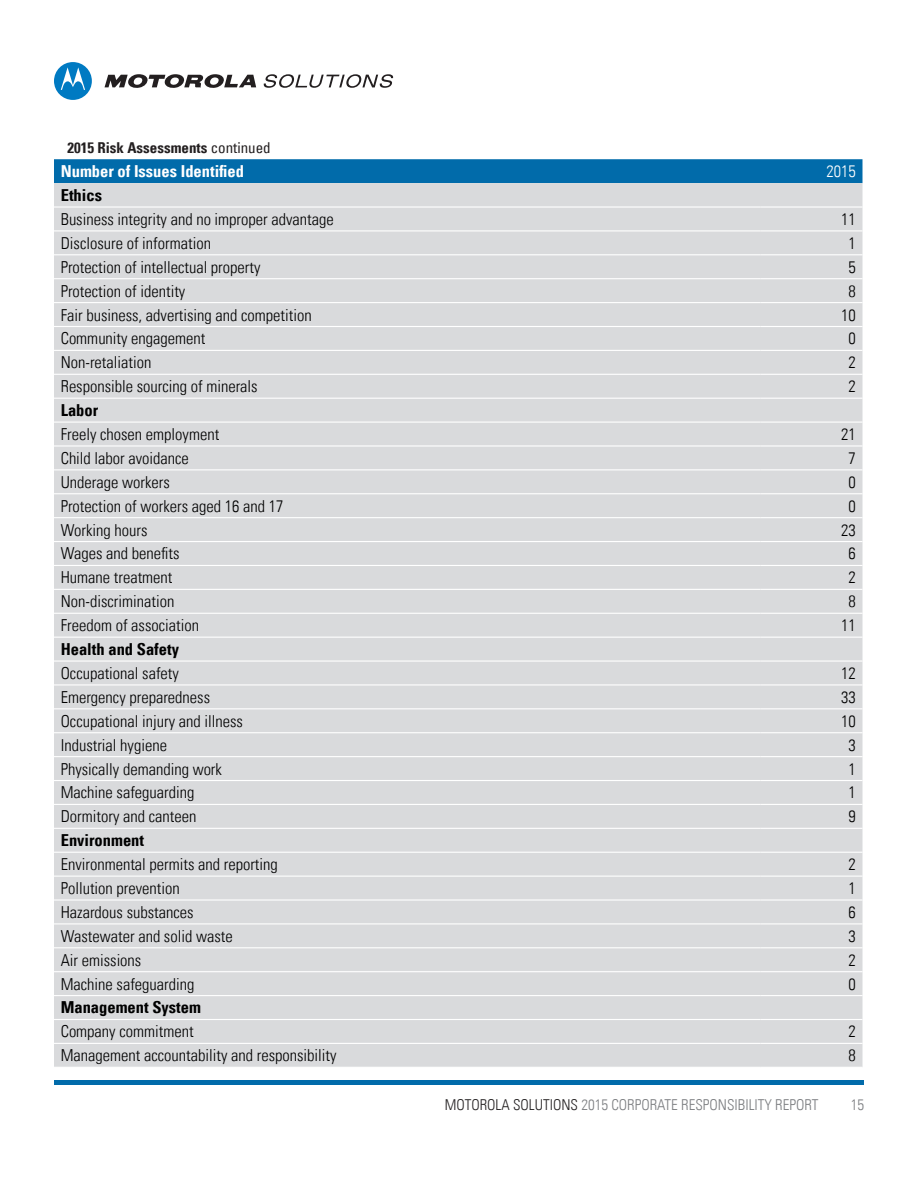
<style>
.page{position:relative;width:918px;height:1188px;background:#fff}
.page>*{position:absolute;margin:0;border:0;box-sizing:border-box;transform-origin:0 0}
.t1{font:300 condensed 16.5px "Univers LT";color:#000}
.t2{font:700 condensed 16.5px "Univers LT";color:#000}
.t3{font:700 condensed 16.5px "Univers LT";color:#fff}
.t4{font:300 condensed 16.5px "Univers LT";color:#fff}
.t5{font:300 condensed 15px "Univers LT";color:#7c7e81}
.t6{font:700 condensed 15px "Univers LT";color:#231f20}
.s1{font-weight:400}
.s2{color:#262324}
</style>
<div class="page">
<hr style="left:54px;top:1080px;width:810px;height:4px;background:#016baa">
<svg style="left:105px;top:74px;width:151px;height:14px"></svg>
<svg style="left:54px;top:62px;width:38px;height:38px"></svg>
<svg style="left:264px;top:74px;width:129px;height:14px"></svg>
<div style="left:54px;top:159px;width:808px;height:24px;background:#016baa"></div>
<div style="left:54px;top:183px;width:808px;height:884px;background:#d9dadc"></div>
<hr style="left:54px;top:206px;width:706px;height:2px;background:#fff">
<hr style="left:760px;top:206px;width:103px;height:2px;background:#fff">
<hr style="left:54px;top:230px;width:706px;height:1px;background:#fff">
<hr style="left:760px;top:230px;width:103px;height:1px;background:#fff">
<hr style="left:54px;top:254px;width:706px;height:1px;background:#fff">
<hr style="left:760px;top:254px;width:103px;height:1px;background:#fff">
<hr style="left:54px;top:278px;width:706px;height:1px;background:#fff">
<hr style="left:760px;top:278px;width:103px;height:1px;background:#fff">
<hr style="left:54px;top:302px;width:706px;height:1px;background:#fff">
<hr style="left:760px;top:302px;width:103px;height:1px;background:#fff">
<hr style="left:54px;top:326px;width:706px;height:1px;background:#fff">
<hr style="left:760px;top:326px;width:103px;height:1px;background:#fff">
<hr style="left:54px;top:350px;width:706px;height:1px;background:#fff">
<hr style="left:760px;top:350px;width:103px;height:1px;background:#fff">
<hr style="left:54px;top:374px;width:706px;height:1px;background:#fff">
<hr style="left:760px;top:374px;width:103px;height:1px;background:#fff">
<hr style="left:54px;top:398px;width:706px;height:1px;background:#fff">
<hr style="left:760px;top:398px;width:103px;height:1px;background:#fff">
<hr style="left:54px;top:422px;width:706px;height:1px;background:#fff">
<hr style="left:760px;top:422px;width:103px;height:1px;background:#fff">
<hr style="left:54px;top:445px;width:706px;height:2px;background:#fff">
<hr style="left:760px;top:445px;width:103px;height:2px;background:#fff">
<hr style="left:54px;top:469px;width:706px;height:1px;background:#fff">
<hr style="left:760px;top:469px;width:103px;height:1px;background:#fff">
<hr style="left:54px;top:493px;width:706px;height:1px;background:#fff">
<hr style="left:760px;top:493px;width:103px;height:1px;background:#fff">
<hr style="left:54px;top:517px;width:706px;height:1px;background:#fff">
<hr style="left:760px;top:517px;width:103px;height:1px;background:#fff">
<hr style="left:54px;top:541px;width:706px;height:1px;background:#fff">
<hr style="left:760px;top:541px;width:103px;height:1px;background:#fff">
<hr style="left:54px;top:565px;width:706px;height:1px;background:#fff">
<hr style="left:760px;top:565px;width:103px;height:1px;background:#fff">
<hr style="left:54px;top:589px;width:706px;height:1px;background:#fff">
<hr style="left:760px;top:589px;width:103px;height:1px;background:#fff">
<hr style="left:54px;top:613px;width:706px;height:1px;background:#fff">
<hr style="left:760px;top:613px;width:103px;height:1px;background:#fff">
<hr style="left:54px;top:637px;width:706px;height:1px;background:#fff">
<hr style="left:760px;top:637px;width:103px;height:1px;background:#fff">
<hr style="left:54px;top:660px;width:706px;height:2px;background:#fff">
<hr style="left:760px;top:660px;width:103px;height:2px;background:#fff">
<hr style="left:54px;top:684px;width:706px;height:2px;background:#fff">
<hr style="left:760px;top:684px;width:103px;height:2px;background:#fff">
<hr style="left:54px;top:708px;width:706px;height:1px;background:#fff">
<hr style="left:760px;top:708px;width:103px;height:1px;background:#fff">
<hr style="left:54px;top:732px;width:706px;height:1px;background:#fff">
<hr style="left:760px;top:732px;width:103px;height:1px;background:#fff">
<hr style="left:54px;top:756px;width:706px;height:1px;background:#fff">
<hr style="left:760px;top:756px;width:103px;height:1px;background:#fff">
<hr style="left:54px;top:780px;width:706px;height:1px;background:#fff">
<hr style="left:760px;top:780px;width:103px;height:1px;background:#fff">
<hr style="left:54px;top:804px;width:706px;height:1px;background:#fff">
<hr style="left:760px;top:804px;width:103px;height:1px;background:#fff">
<hr style="left:54px;top:828px;width:706px;height:1px;background:#fff">
<hr style="left:760px;top:828px;width:103px;height:1px;background:#fff">
<hr style="left:54px;top:852px;width:706px;height:1px;background:#fff">
<hr style="left:760px;top:852px;width:103px;height:1px;background:#fff">
<hr style="left:54px;top:876px;width:706px;height:1px;background:#fff">
<hr style="left:760px;top:876px;width:103px;height:1px;background:#fff">
<hr style="left:54px;top:899px;width:706px;height:2px;background:#fff">
<hr style="left:760px;top:899px;width:103px;height:2px;background:#fff">
<hr style="left:54px;top:923px;width:706px;height:1px;background:#fff">
<hr style="left:760px;top:923px;width:103px;height:1px;background:#fff">
<hr style="left:54px;top:947px;width:706px;height:1px;background:#fff">
<hr style="left:760px;top:947px;width:103px;height:1px;background:#fff">
<hr style="left:54px;top:971px;width:706px;height:1px;background:#fff">
<hr style="left:760px;top:971px;width:103px;height:1px;background:#fff">
<hr style="left:54px;top:995px;width:706px;height:1px;background:#fff">
<hr style="left:760px;top:995px;width:103px;height:1px;background:#fff">
<hr style="left:54px;top:1019px;width:706px;height:1px;background:#fff">
<hr style="left:760px;top:1019px;width:103px;height:1px;background:#fff">
<hr style="left:54px;top:1043px;width:706px;height:1px;background:#fff">
<hr style="left:760px;top:1043px;width:103px;height:1px;background:#fff">
<p class="t6" style="left:68px;top:139px;width:205px">2015 Risk Assessments <span class="s1">continued</span></p>
<p class="t3" style="left:61px;top:161px;width:185px">Number of Issues Identified</p>
<p class="t4" style="left:826px;top:161px;width:31px">2015</p>
<p class="t2" style="left:61px;top:185px;width:43px">Ethics</p>
<p class="t1" style="left:61px;top:209px;width:275px">Business integrity and no improper advantage</p>
<p class="t1" style="left:841px;top:209px;width:16px">11</p>
<p class="t1" style="left:61px;top:233px;width:152px">Disclosure of information</p>
<p class="t1" style="left:848px;top:233px;width:9px">1</p>
<p class="t1" style="left:61px;top:257px;width:201px">Protection of intellectual property</p>
<p class="t1" style="left:848px;top:257px;width:9px">5</p>
<p class="t1" style="left:61px;top:281px;width:126px">Protection of identity</p>
<p class="t1" style="left:848px;top:281px;width:9px">8</p>
<p class="t1" style="left:61px;top:305px;width:253px">Fair business, advertising and competition</p>
<p class="t1" style="left:841px;top:305px;width:16px">10</p>
<p class="t1" style="left:61px;top:329px;width:146px">Community engagement</p>
<p class="t1" style="left:848px;top:329px;width:9px">0</p>
<p class="t1" style="left:61px;top:353px;width:92px">Non-retaliation</p>
<p class="t1" style="left:848px;top:353px;width:9px">2</p>
<p class="t1" style="left:61px;top:376px;width:198px">Responsible sourcing of minerals</p>
<p class="t1" style="left:848px;top:376px;width:9px">2</p>
<p class="t2" style="left:61px;top:400px;width:39px">Labor</p>
<p class="t1" style="left:61px;top:424px;width:160px">Freely chosen employment</p>
<p class="t1" style="left:841px;top:424px;width:16px">21</p>
<p class="t1" style="left:61px;top:448px;width:130px">Child labor avoidance</p>
<p class="t1" style="left:848px;top:448px;width:9px">7</p>
<p class="t1" style="left:61px;top:472px;width:111px">Underage workers</p>
<p class="t1" style="left:848px;top:472px;width:9px">0</p>
<p class="t1" style="left:61px;top:496px;width:224px">Protection of workers aged 16 and 17</p>
<p class="t1" style="left:848px;top:496px;width:9px">0</p>
<p class="t1" style="left:61px;top:520px;width:88px">Working hours</p>
<p class="t1" style="left:841px;top:520px;width:16px">23</p>
<p class="t1" style="left:61px;top:544px;width:120px">Wages and benefits</p>
<p class="t1" style="left:848px;top:544px;width:9px">6</p>
<p class="t1" style="left:61px;top:568px;width:113px">Humane treatment</p>
<p class="t1" style="left:848px;top:568px;width:9px">2</p>
<p class="t1" style="left:61px;top:592px;width:115px">Non-discrimination</p>
<p class="t1" style="left:848px;top:592px;width:9px">8</p>
<p class="t1" style="left:61px;top:615px;width:140px">Freedom of association</p>
<p class="t1" style="left:841px;top:615px;width:16px">11</p>
<p class="t2" style="left:61px;top:639px;width:120px">Health and Safety</p>
<p class="t1" style="left:61px;top:663px;width:120px">Occupational safety</p>
<p class="t1" style="left:841px;top:663px;width:16px">12</p>
<p class="t1" style="left:61px;top:687px;width:151px">Emergency preparedness</p>
<p class="t1" style="left:841px;top:687px;width:16px">33</p>
<p class="t1" style="left:61px;top:711px;width:184px">Occupational injury and illness</p>
<p class="t1" style="left:841px;top:711px;width:16px">10</p>
<p class="t1" style="left:61px;top:735px;width:108px">Industrial hygiene</p>
<p class="t1" style="left:848px;top:735px;width:9px">3</p>
<p class="t1" style="left:61px;top:759px;width:163px">Physically demanding work</p>
<p class="t1" style="left:848px;top:759px;width:9px">1</p>
<p class="t1" style="left:61px;top:783px;width:135px">Machine safeguarding</p>
<p class="t1" style="left:848px;top:783px;width:9px">1</p>
<p class="t1" style="left:61px;top:807px;width:137px">Dormitory and canteen</p>
<p class="t1" style="left:848px;top:807px;width:9px">9</p>
<p class="t2" style="left:61px;top:830px;width:85px">Environment</p>
<p class="t1" style="left:61px;top:854px;width:219px">Environmental permits and reporting</p>
<p class="t1" style="left:848px;top:854px;width:9px">2</p>
<p class="t1" style="left:61px;top:878px;width:121px">Pollution prevention</p>
<p class="t1" style="left:848px;top:878px;width:9px">1</p>
<p class="t1" style="left:61px;top:902px;width:134px">Hazardous substances</p>
<p class="t1" style="left:848px;top:902px;width:9px">6</p>
<p class="t1" style="left:61px;top:926px;width:173px">Wastewater and solid waste</p>
<p class="t1" style="left:848px;top:926px;width:9px">3</p>
<p class="t1" style="left:61px;top:950px;width:82px">Air emissions</p>
<p class="t1" style="left:848px;top:950px;width:9px">2</p>
<p class="t1" style="left:61px;top:974px;width:135px">Machine safeguarding</p>
<p class="t1" style="left:848px;top:974px;width:9px">0</p>
<p class="t2" style="left:61px;top:998px;width:142px">Management System</p>
<p class="t1" style="left:61px;top:1022px;width:134px">Company commitment</p>
<p class="t1" style="left:848px;top:1022px;width:9px">2</p>
<p class="t1" style="left:61px;top:1046px;width:277px">Management accountability and responsibility</p>
<p class="t1" style="left:848px;top:1046px;width:9px">8</p>
<p class="t5" style="left:445px;top:1096px;width:375px"><span class="s2">MOTOROLA SOLUTIONS</span> 2015 CORPORATE RESPONSIBILITY REPORT</p>
<p class="t5" style="left:851px;top:1096px;width:15px">15</p>
</div>
